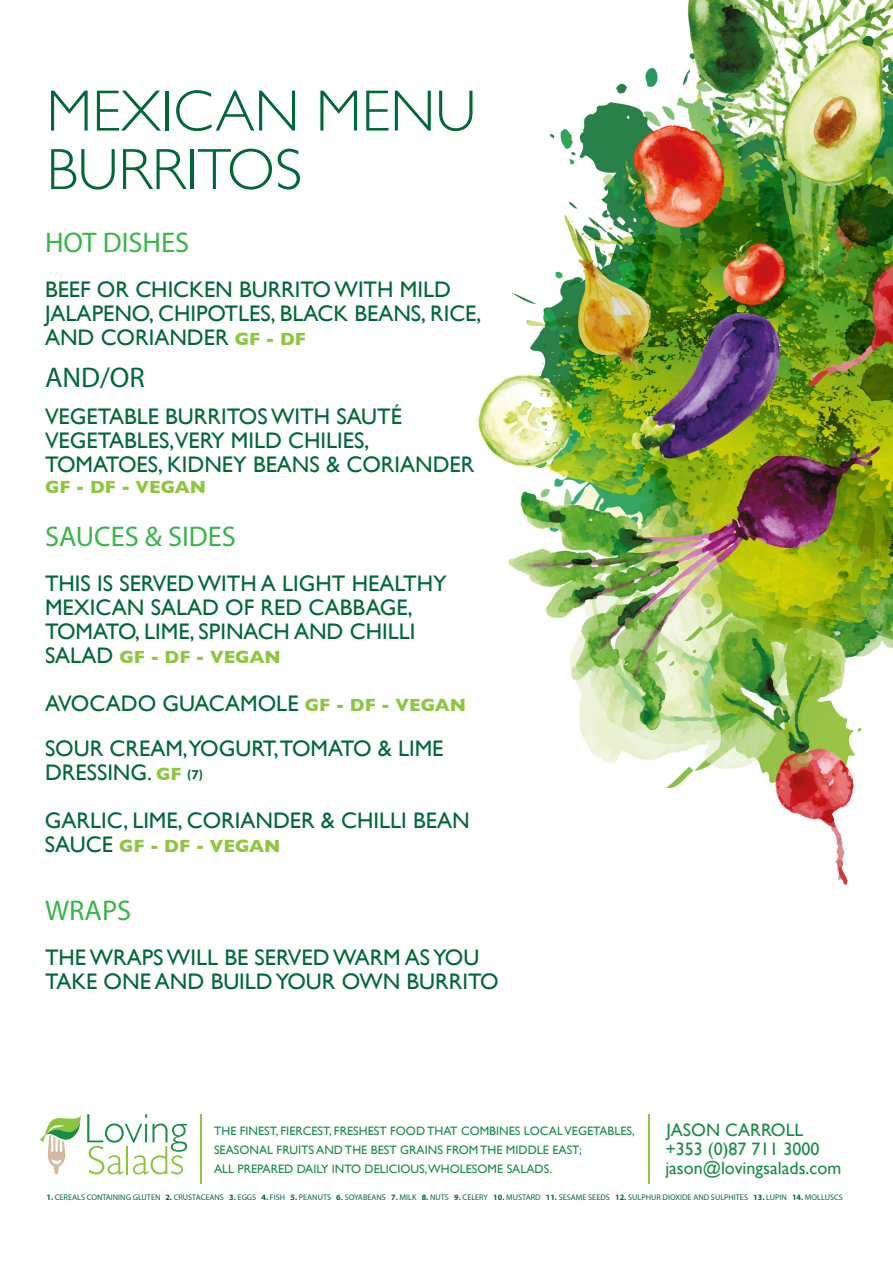
<style>
.page{position:relative;width:893px;height:1263px;background:#fff}
.page>*{position:absolute;margin:0;border:0;box-sizing:border-box;transform-origin:0 0}
.t1{font:300 58.5px/58.5px "Gill Sans";color:#006838}
.t2{font:600 28.5px "Gill Sans";color:#39b54a}
.t3{font:600 28.5px "Gill Sans";color:#006838}
.t4{font:22.5px/24px "Gill Sans";color:#006838}
.t5{font:18px/38.5px "Gill Sans";color:#188c44}
.t6{font:700 18px "Gill Sans";color:#8dc63f}
.t7{font:700 13.5px "Myriad Pro";color:#006838}
.t8{font:12.15px/18.9px "Gill Sans";color:#188c44}
.t9{font:8.25px "Myriad Pro";color:#006838}
.s1{font-weight:700;font-size:18px;color:#8dc63f}
.s2{font-weight:400;font-size:22.5px;color:#006838}
.s3{font-weight:700}
</style>
<div class="page">
<img style="left:39px;top:0;width:854px;height:1184px">
<svg style="left:40px;top:1114px;width:41px;height:60px"></svg>
<svg style="left:87px;top:1114px;width:100px;height:60px"></svg>
<hr style="left:648px;top:1114px;width:2px;height:70px;background:#8dc63f">
<hr style="left:201px;top:1114px;width:1px;height:70px;background:#8dc63f">
<h1 class="t1" style="left:47px;top:79px;width:431px">MEXICAN MENU<br>BURRITOS</h1>
<p class="t2" style="left:45px;top:225px;width:146px">HOT DISHES</p>
<p class="t4" style="left:45px;top:277px;width:438px">BEEF OR CHICKEN BURRITO WITH MILD<br>JALAPENO, CHIPOTLES, BLACK BEANS, RICE,<br>AND CORIANDER <span class="s1">GF - DF</span></p>
<p class="t3" style="left:45px;top:360px;width:101px">AND/OR</p>
<p class="t4" style="left:45px;top:404px;width:431px">VEGETABLE BURRITOS WITH SAUTÉ<br>VEGETABLES,VERY MILD CHILIES,<br>TOMATOES, KIDNEY BEANS &amp; CORIANDER</p>
<p class="t6" style="left:45px;top:476px;width:163px">GF - DF - VEGAN</p>
<p class="t2" style="left:45px;top:519px;width:192px">SAUCES &amp; SIDES</p>
<p class="t4" style="left:45px;top:571px;width:403px">THIS IS SERVED WITH A LIGHT HEALTHY<br>MEXICAN SALAD OF RED CABBAGE,<br>TOMATO, LIME, SPINACH AND CHILLI</p>
<p class="t6" style="left:45px;top:646px;width:237px"><span class="s2">SALAD</span> GF - DF - VEGAN</p>
<p class="t4" style="left:45px;top:681px;width:423px;line-height:45px">AVOCADO GUACAMOLE <span class="s1">GF - DF - VEGAN<br></span>SOUR CREAM,YOGURT,TOMATO &amp; LIME</p>
<p class="t4" style="left:45px;top:748px;width:426px;line-height:48px">DRESSING. <span class="s1">GF<br></span>GARLIC, LIME, CORIANDER &amp; CHILLI BEAN</p>
<p class="t6" style="left:45px;top:835px;width:237px"><span class="s2">SAUCE</span> GF - DF - VEGAN</p>
<p class="t7" style="left:187px;top:765px;width:17px">(7)</p>
<p class="t2" style="left:45px;top:893px;width:88px">WRAPS</p>
<p class="t4" style="left:45px;top:945px;width:455px">THE WRAPS WILL BE SERVED WARM AS YOU<br>TAKE ONE AND BUILD YOUR OWN BURRITO</p>
<p class="t5" style="left:665px;top:1110px;width:177px">JASON CARROLL jason@lovingsalads.com</p>
<p class="t8" style="left:214px;top:1121px;width:422px">THE FINEST, FIERCEST, FRESHEST FOOD THAT COMBINES LOCAL VEGETABLES,<br>SEASONAL FRUITS AND THE BEST GRAINS FROM THE MIDDLE EAST;<br>ALL PREPARED DAILY INTO DELICIOUS,WHOLESOME SALADS.</p>
<p class="t5" style="left:665px;top:1130px;width:156px">+353 (0)87 711 3000</p>
<p class="t9" style="left:46px;top:1192px;width:798px"><span class="s3">1.</span> CEREALS CONTAINING GLUTEN <span class="s3">2.</span> CRUSTACEANS <span class="s3">3.</span> EGGS <span class="s3">4.</span> FISH <span class="s3">5.</span> PEANUTS <span class="s3">6.</span> SOYABEANS <span class="s3">7.</span> MILK <span class="s3">8.</span> NUTS <span class="s3">9.</span> CELERY <span class="s3">10.</span> MUSTARD <span class="s3">11.</span> SESAME SEEDS <span class="s3">12.</span> SULPHUR DIOXIDE AND SULPHITES <span class="s3">13.</span> LUPIN <span class="s3">14.</span> MOLLUSCS</p>
</div>
